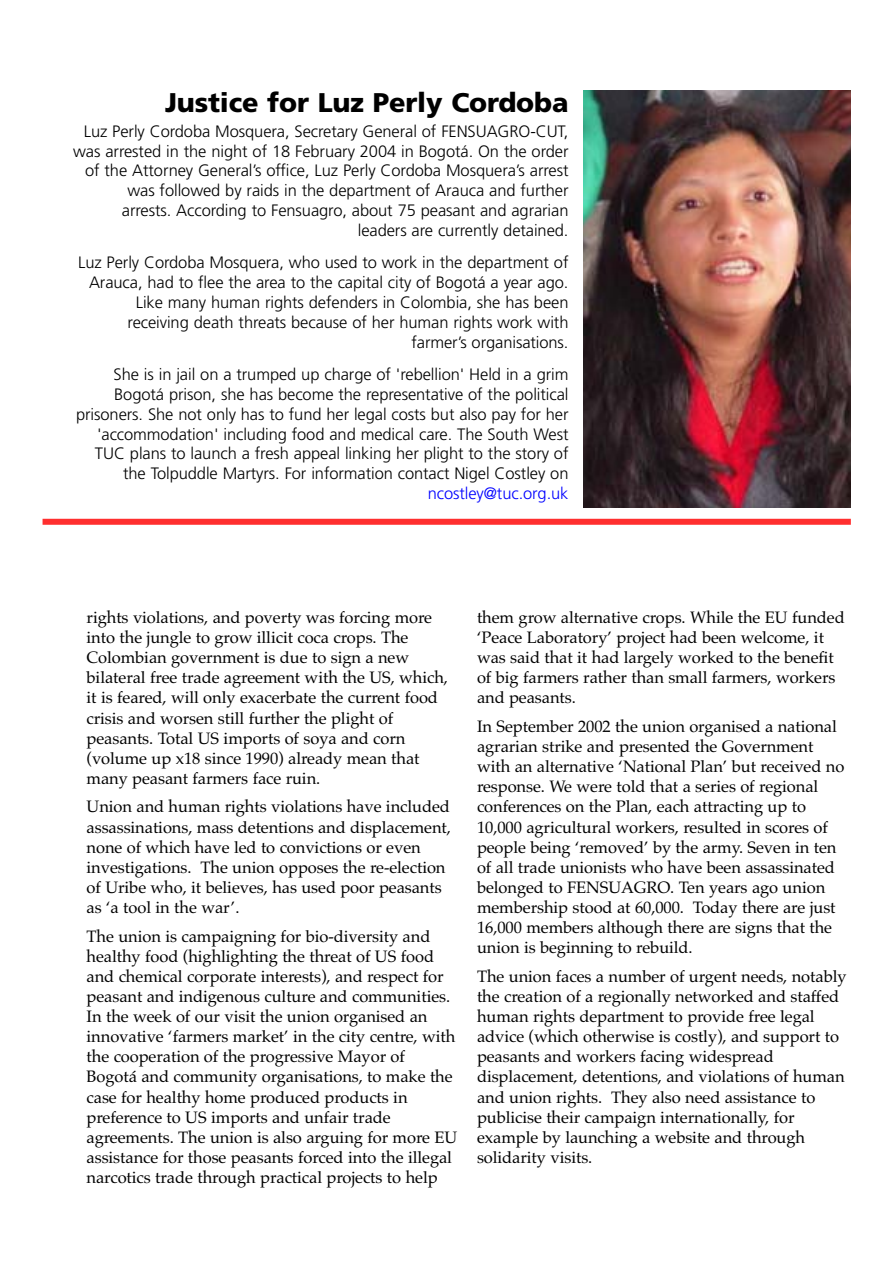
<style>
.page{position:relative;width:893px;height:1263px;background:#fff}
.page>*{position:absolute;margin:0;border:0;box-sizing:border-box;transform-origin:0 0}
.t1{font:900 27px "Frutiger";letter-spacing:-.005em;color:#000}
.t2{font:16.5px/20.1px "Palatino";letter-spacing:-.005em;color:#000}
.t3{font:300 16.5px/19.8px "Frutiger";letter-spacing:-.005em;color:#000;text-align:right}
.t4{font:300 16.5px "Frutiger";letter-spacing:-.005em;color:#00f}
</style>
<div class="page">
<img style="left:583px;top:91px;width:267px;height:416px">
<div style="left:43px;top:519px;width:807px;height:6px;background:#ff2f2f"></div>
<h1 class="t1" style="left:165px;top:92px;width:405px">Justice for Luz Perly Cordoba</h1>
<p class="t3" style="left:73px;top:122px;width:497px">Luz Perly Cordoba Mosquera, Secretary General of FENSUAGRO-CUT, was arrested in the night of 18 February 2004 in Bogotá. On the order of the Attorney General’s office, Luz Perly Cordoba Mosquera’s arrest was followed by raids in the department of Arauca and further<br>arrests. According to Fensuagro, about 75 peasant and agrarian leaders are currently detained.</p>
<p class="t3" style="left:78px;top:254px;width:492px">Luz Perly Cordoba Mosquera, who used to work in the department of Arauca, had to flee the area to the capital city of Bogotá a year ago.<br>Like many human rights defenders in Colombia, she has been receiving death threats because of her human rights work with farmer’s organisations.</p>
<p class="t3" style="left:76px;top:366px;width:494px">She is in jail on a trumped up charge of 'rebellion' Held in a grim Bogotá prison, she has become the representative of the political prisoners. She not only has to fund her legal costs but also pay for her 'accommodation' including food and medical care. The South West TUC plans to launch a fresh appeal linking her plight to the story of the Tolpuddle Martyrs. For information contact Nigel Costley on</p>
<p class="t4" style="left:427px;top:487px;width:142px">ncostley@tuc.org.uk</p>
<p class="t2" style="left:87px;top:609px;width:363px">rights violations, and poverty was forcing more into the jungle to grow illicit coca crops. The Colombian government is due to sign a new bilateral free trade agreement with the US, which, it is feared, will only exacerbate the current food crisis and worsen still further the plight of peasants. Total US imports of soya and corn (volume up x18 since 1990) already mean that many peasant farmers face ruin.</p>
<p class="t2" style="left:87px;top:799px;width:366px">Union and human rights violations have included assassinations, mass detentions and displacement, none of which have led to convictions or even investigations. The union opposes the re-election of Uribe who, it believes, has used poor peasants as ‘a tool in the war’.</p>
<p class="t2" style="left:87px;top:928px;width:372px">The union is campaigning for bio-diversity and healthy food (highlighting the threat of US food and chemical corporate interests), and respect for peasant and indigenous culture and communities.<br>In the week of our visit the union organised an innovative ‘farmers market’ in the city centre, with the cooperation of the progressive Mayor of Bogotá and community organisations, to make the case for healthy home produced products in preference to US imports and unfair trade agreements. The union is also arguing for more EU assistance for those peasants forced into the illegal narcotics trade through practical projects to help</p>
<p class="t2" style="left:477px;top:609px;width:369px">them grow alternative crops. While the EU funded ‘Peace Laboratory’ project had been welcome, it was said that it had largely worked to the benefit of big farmers rather than small farmers, workers and peasants.</p>
<p class="t2" style="left:477px;top:718px;width:369px">In September 2002 the union organised a national agrarian strike and presented the Government with an alternative ‘National Plan’ but received no response. We were told that a series of regional conferences on the Plan, each attracting up to 10,000 agricultural workers, resulted in scores of people being ‘removed’ by the army. Seven in ten of all trade unionists who have been assassinated belonged to FENSUAGRO. Ten years ago union membership stood at 60,000. Today there are just 16,000 members although there are signs that the union is beginning to rebuild.</p>
<p class="t2" style="left:477px;top:968px;width:371px">The union faces a number of urgent needs, notably the creation of a regionally networked and staffed human rights department to provide free legal advice (which otherwise is costly), and support to peasants and workers facing widespread displacement, detentions, and violations of human and union rights. They also need assistance to publicise their campaign internationally, for example by launching a website and through solidarity visits.</p>
</div>
